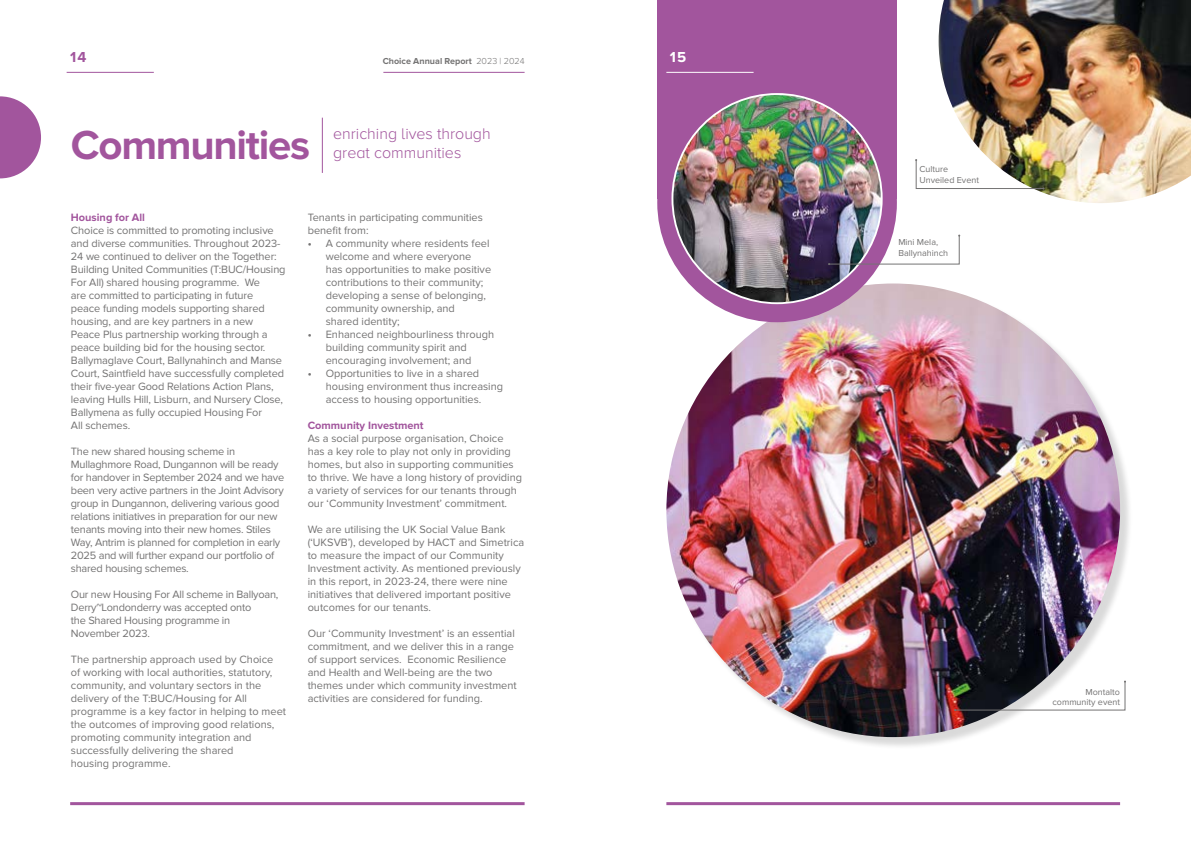
<style>
.page{position:relative;width:1191px;height:842px;background:#fff}
.page>*{position:absolute;margin:0;border:0;box-sizing:border-box;transform-origin:0 0}
.t1{font:700 42px "Proxima Nova";letter-spacing:-.03em;color:#a2559d}
.t2{font:300 16px "Proxima Nova A";color:#a2559d}
.t3{font:700 15px "Proxima Nova";color:#a2559d}
.t4{font:700 15px "Proxima Nova";color:#fff}
.t5{font:11px/13px "Proxima Nova";color:#747373}
.t6{font:11px/13px "Proxima Nova";letter-spacing:-.02em;color:#747373}
.t7{font:700 11px "Proxima Nova";color:#a2559d}
.t8{font:9px/11px "Proxima Nova";color:#747373}
.t9{font:700 9px "Proxima Nova";color:#747373}
.s1{font-weight:300}
.s2{font-weight:700}
</style>
<div class="page">
<div style="left:668px;top:285px;width:464px;height:464px;background:#000;opacity:.15"></div>
<img style="left:666px;top:283px;width:454px;height:454px;border-radius:227px">
<svg style="left:954px;top:681px;width:172px;height:30px"></svg>
<hr style="left:70px;top:802px;width:454px;height:3px;background:#a2559d">
<hr style="left:67px;top:72px;width:87px;height:1px;background:#a2559d">
<hr style="left:383px;top:72px;width:141px;height:1px;background:#a2559d">
<hr style="left:322px;top:118px;width:1px;height:55px;background:#a2559d">
<svg style="left:0;top:96px;width:41px;height:82px"></svg>
<div style="left:657px;top:0;width:240px;height:198px;background:#a2559d"></div>
<svg style="left:666px;top:92px;width:221px;height:221px;fill:#a2559d"></svg>
<div style="left:657px;top:83px;width:240px;height:239px;border:19px solid #a2559d;border-radius:50%"></div>
<hr style="left:666px;top:802px;width:454px;height:3px;background:#a2559d">
<hr style="left:666px;top:72px;width:87px;height:1px;background:#fff">
<img style="left:938px;top:0;width:253px;height:203px">
<svg style="left:915px;top:159px;width:129px;height:31px"></svg>
<img style="left:672px;top:94px;width:209px;height:209px;border-radius:105px">
<svg style="left:828px;top:235px;width:132px;height:30px"></svg>
<p class="t3" style="left:70px;top:48px;width:18px">14</p>
<p class="t1" style="left:71px;top:121px;width:241px">Communities</p>
<p class="t9" style="left:383px;top:56px;width:143px">Choice Annual Report <span class="s1">2023 | 2024</span></p>
<p class="t2" style="left:333px;top:124px;width:159px">enriching lives through</p>
<p class="t2" style="left:333px;top:143px;width:130px">great communities</p>
<p class="t7" style="left:71px;top:211px;width:76px">Housing for All</p>
<p class="t5" style="left:71px;top:224px;width:216px">Choice is committed to promoting inclusive and diverse communities. Throughout 2023- 24 we continued to deliver on the Together:<br>Building United Communities (T:BUC/Housing For All) shared housing programme. We<br>are committed to participating in future<br>peace funding models supporting shared housing, and are key partners in a new<br>Peace Plus partnership working through a peace building bid for the housing sector.<br>Ballymaglave Court, Ballynahinch and Manse Court, Saintfield have successfully completed their five-year Good Relations Action Plans, leaving Hulls Hill, Lisburn, and Nursery Close, Ballymena as fully occupied Housing For<br>All schemes.</p>
<p class="t6" style="left:71px;top:445px;width:215px">The new shared housing scheme in Mullaghmore Road, Dungannon will be ready for handover in September 2024 and we have been very active partners in the Joint Advisory group in Dungannon, delivering various good relations initiatives in preparation for our new tenants moving into their new homes. Stiles Way, Antrim is planned for completion in early 2025 and will further expand our portfolio of shared housing schemes.</p>
<p class="t6" style="left:71px;top:588px;width:209px">Our new Housing For All scheme in Ballyoan,<br>Derry~Londonderry was accepted onto<br>the Shared Housing programme in<br>November 2023.</p>
<p class="t5" style="left:71px;top:653px;width:217px">The partnership approach used by Choice<br>of working with local authorities, statutory, community, and voluntary sectors in the delivery of the T:BUC/Housing for All programme is a key factor in helping to meet the outcomes of improving good relations, promoting community integration and successfully delivering the shared<br>housing programme.</p>
<p class="t5" style="left:308px;top:211px;width:177px">Tenants in participating communities benefit from:</p>
<p class="t5" style="left:326px;top:237px;width:167px;text-indent:-18px"><span class="s2">•</span> A community where residents feel welcome and where everyone has opportunities to make positive contributions to their community; developing a sense of belonging, community ownership, and<br>shared identity;</p>
<p class="t5" style="left:326px;top:328px;width:170px;text-indent:-18px"><span class="s2">•</span> Enhanced neighbourliness through building community spirit and encouraging involvement; and</p>
<p class="t5" style="left:326px;top:367px;width:179px;text-indent:-18px"><span class="s2">•</span> Opportunities to live in a shared housing environment thus increasing access to housing opportunities.</p>
<p class="t7" style="left:308px;top:419px;width:117px">Community Investment</p>
<p class="t5" style="left:308px;top:432px;width:216px">As a social purpose organisation, Choice has a key role to play not only in providing homes, but also in supporting communities to thrive. We have a long history of providing a variety of services for our tenants through our ‘Community Investment’ commitment.</p>
<p class="t5" style="left:308px;top:523px;width:218px">We are utilising the UK Social Value Bank (‘UKSVB’), developed by HACT and Simetrica to measure the impact of our Community Investment activity. As mentioned previously in this report, in 2023-24, there were nine initiatives that delivered important positive outcomes for our tenants.</p>
<p class="t5" style="left:308px;top:627px;width:211px">Our ‘Community Investment’ is an essential commitment, and we deliver this in a range of support services. Economic Resilience and Health and Well-being are the two themes under which community investment activities are considered for funding.</p>
<p class="t4" style="left:670px;top:48px;width:18px">15</p>
<p class="t8" style="left:919px;top:164px;width:61px">Culture<br>Unveiled Event</p>
<p class="t8" style="left:898px;top:236px;width:51px">Mini Mela,<br>Ballynahinch</p>
<p class="t8" style="left:1052px;top:687px;width:69px;line-height:10px;text-align:right">Montalto community event</p>
</div>
